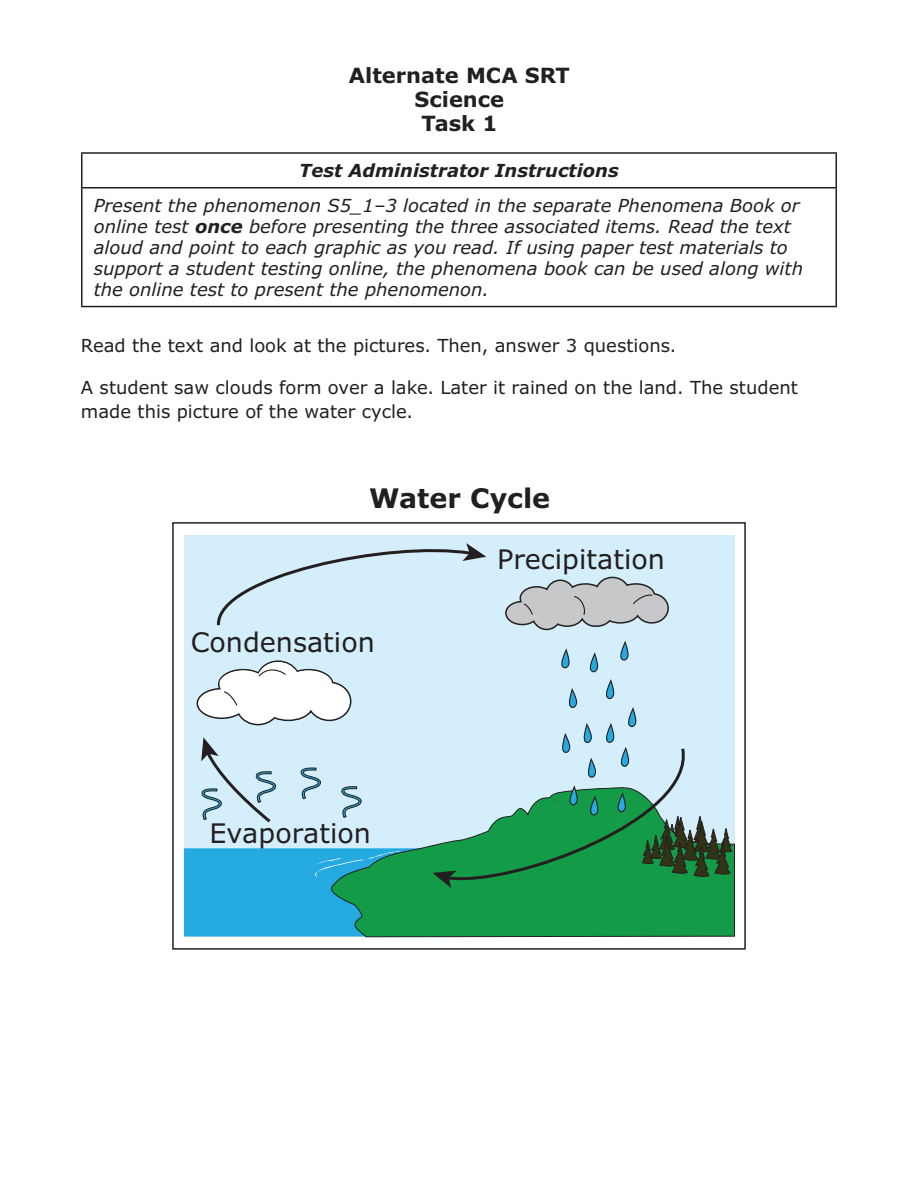
<style>
.page{position:relative;width:918px;height:1188px;background:#fff}
.page>*{position:absolute;margin:0;border:0;box-sizing:border-box;transform-origin:0 0}
.t1{font:27px "Verdana Pro";color:#231f20}
.t2{font:700 27px "Verdana Pro";color:#231f20}
.t3{font:700 21px/24px "Verdana Pro";color:#231f20;text-align:center}
.t4{font:italic 18px/21px "Verdana Pro";color:#231f20}
.t5{font:18px/24px "Verdana Pro";color:#231f20}
.t6{font:italic 700 18px "Verdana Pro";color:#231f20}
.s1{font-weight:700}
</style>
<div class="page">
<hr style="left:81px;top:152px;width:756px;height:2px;background:#231f20">
<hr style="left:81px;top:154px;width:1px;height:33px;background:#231f20">
<hr style="left:836px;top:154px;width:1px;height:33px;background:#231f20">
<hr style="left:81px;top:187px;width:756px;height:2px;background:#231f20">
<hr style="left:81px;top:189px;width:1px;height:117px;background:#231f20">
<hr style="left:836px;top:189px;width:1px;height:117px;background:#231f20">
<hr style="left:81px;top:306px;width:756px;height:1px;background:#231f20">
<div style="left:172px;top:522px;width:574px;height:428px;border:2px solid #231f20"></div>
<div style="left:184px;top:535px;width:551px;height:316px;background:#d4effb"></div>
<svg style="left:505px;top:576px;width:164px;height:55px"></svg>
<svg style="left:183px;top:641px;width:549px;height:296px"></svg>
<svg style="left:216px;top:543px;width:270px;height:83px"></svg>
<p class="t3" style="left:349px;top:64px;width:223px">Alternate MCA SRT<br>Science<br>Task 1</p>
<p class="t6" style="left:299px;top:163px;width:321px">Test Administrator Instructions</p>
<p class="t4" style="left:94px;top:196px;width:711px">Present the phenomenon S5_1–3 located in the separate Phenomena Book or online test <span class="s1">once</span> before presenting the three associated items. Read the text aloud and point to each graphic as you read. If using paper test materials to support a student testing online, the phenomena book can be used along with the online test to present the phenomenon.</p>
<p class="t5" style="left:81px;top:335px;width:597px">Read the text and look at the pictures. Then, answer 3 questions.</p>
<p class="t5" style="left:81px;top:377px;width:718px">A student saw clouds form over a lake. Later it rained on the land. The student made this picture of the water cycle.</p>
<h1 class="t2" style="left:369px;top:487px;width:182px">Water Cycle</h1>
<h1 class="t1" style="left:497px;top:548px;width:169px">Precipitation</h1>
<h1 class="t1" style="left:191px;top:631px;width:186px">Condensation</h1>
<h1 class="t1" style="left:209px;top:822px;width:163px">Evaporation</h1>
</div>
